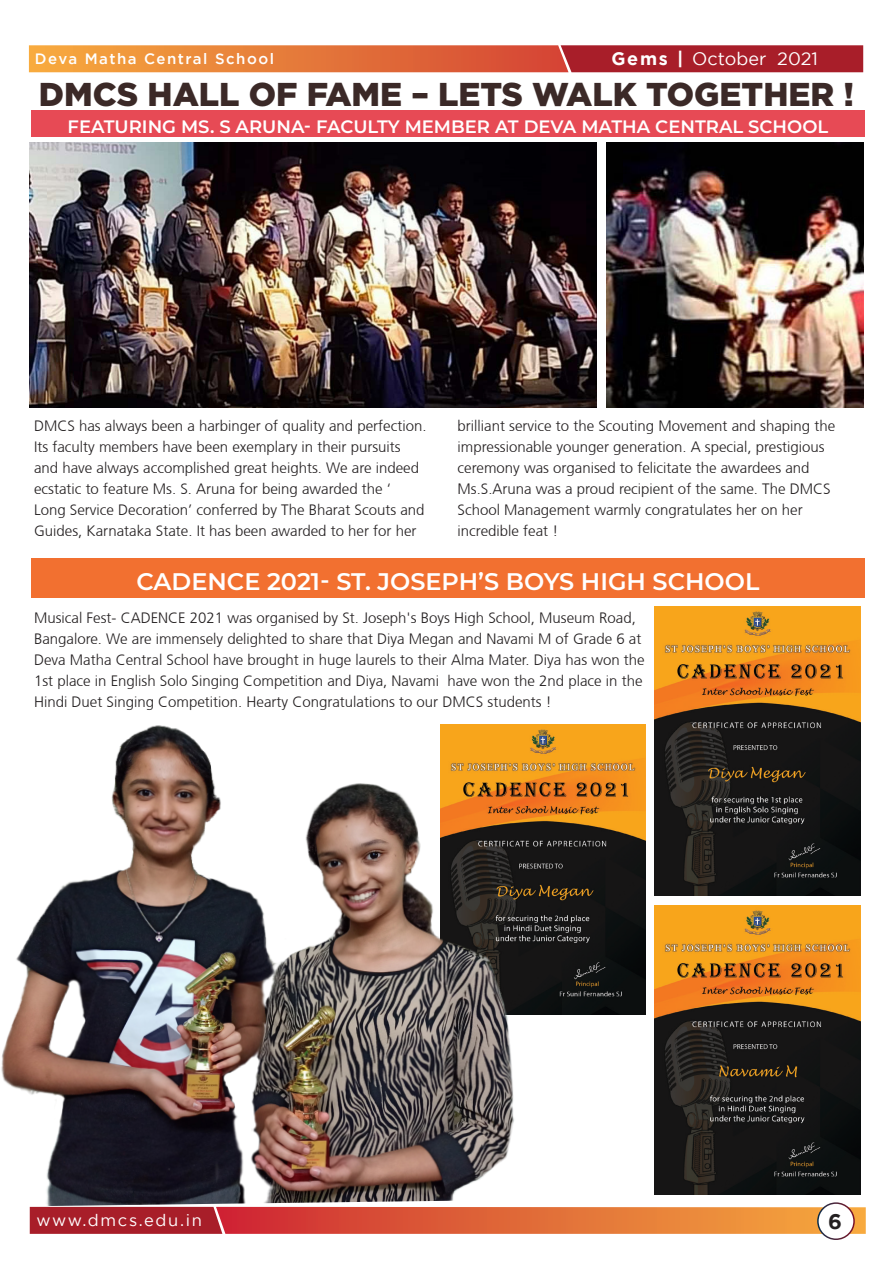
<style>
.page{position:relative;width:893px;height:1263px;background:#fff}
.page>*{position:absolute;margin:0;border:0;box-sizing:border-box;transform-origin:0 0}
.t1{font:900 33px "Gotham";color:#3b2927}
.t2{font:600 24px "Montserrat";color:#fff}
.t3{font:700 21px "Gotham";color:#231f20}
.t4{font:600 18px "Montserrat";color:#fff}
.t5{font:18px "Gotham";color:#fff}
.t6{font:16.5px "Gotham";letter-spacing:.1em;color:#fff}
.t7{font:300 15px/21px "Frutiger CE";color:#231f20}
.t8{font:500 15px "Gotham";letter-spacing:.1em;color:#fff}
.s1{font-weight:700}
</style>
<div class="page">
<svg style="left:29px;top:45px;width:834px;height:27px;background:#d05a36"></svg>
<svg style="left:818px;top:1203px;width:36px;height:36px"></svg>
<div style="left:817px;top:1202px;width:38px;height:38px;border:2px solid #fff;border-radius:50%"></div>
<svg style="left:30px;top:1207px;width:836px;height:27px;background:#d45e3e"></svg>
<div style="left:31px;top:110px;width:834px;height:27px;background:#e74a55"></div>
<div style="left:31px;top:558px;width:834px;height:40px;background:#f27030"></div>
<img style="left:30px;top:143px;width:566px;height:264px">
<img style="left:606px;top:143px;width:257px;height:264px">
<img style="left:534px;top:725px;width:112px;height:289px">
<img style="left:655px;top:905px;width:205px;height:290px">
<img style="left:655px;top:606px;width:205px;height:289px">
<img style="left:1px;top:724px;width:533px;height:483px">
<p class="t8" style="left:35px;top:50px;width:241px">Deva Matha Central School</p>
<p class="t5" style="left:611px;top:49px;width:208px"><span class="s1">Gems |</span> October 2021</p>
<p class="t1" style="left:39px;top:75px;width:817px">DMCS HALL OF FAME – LETS WALK TOGETHER !</p>
<p class="t4" style="left:68px;top:113px;width:762px">FEATURING MS. S ARUNA- FACULTY MEMBER AT DEVA MATHA CENTRAL SCHOOL</p>
<p class="t7" style="left:34px;top:416px;width:394px">DMCS has always been a harbinger of quality and perfection.<br>Its faculty members have been exemplary in their pursuits and have always accomplished great heights. We are indeed ecstatic to feature Ms. S. Aruna for being awarded the ‘<br>Long Service Decoration’ conferred by The Bharat Scouts and Guides, Karnataka State. It has been awarded to her for her</p>
<p class="t7" style="left:458px;top:416px;width:379px">brilliant service to the Scouting Movement and shaping the impressionable younger generation. A special, prestigious ceremony was organised to felicitate the awardees and Ms.S.Aruna was a proud recipient of the same. The DMCS School Management warmly congratulates her on her incredible feat !</p>
<p class="t2" style="left:136px;top:564px;width:624px">CADENCE 2021- ST. JOSEPH’S BOYS HIGH SCHOOL</p>
<p class="t7" style="left:34px;top:607px;width:612px">Musical Fest- CADENCE 2021 was organised by St. Joseph's Boys High School, Museum Road, Bangalore. We are immensely delighted to share that Diya Megan and Navami M of Grade 6 at Deva Matha Central School have brought in huge laurels to their Alma Mater. Diya has won the 1st place in English Solo Singing Competition and Diya, Navami have won the 2nd place in the Hindi Duet Singing Competition. Hearty Congratulations to our DMCS students !</p>
<p class="t6" style="left:36px;top:1211px;width:167px">www.dmcs.edu.in</p>
<h3 class="t3" style="left:828px;top:1209px;width:15px">6</h3>
</div>
